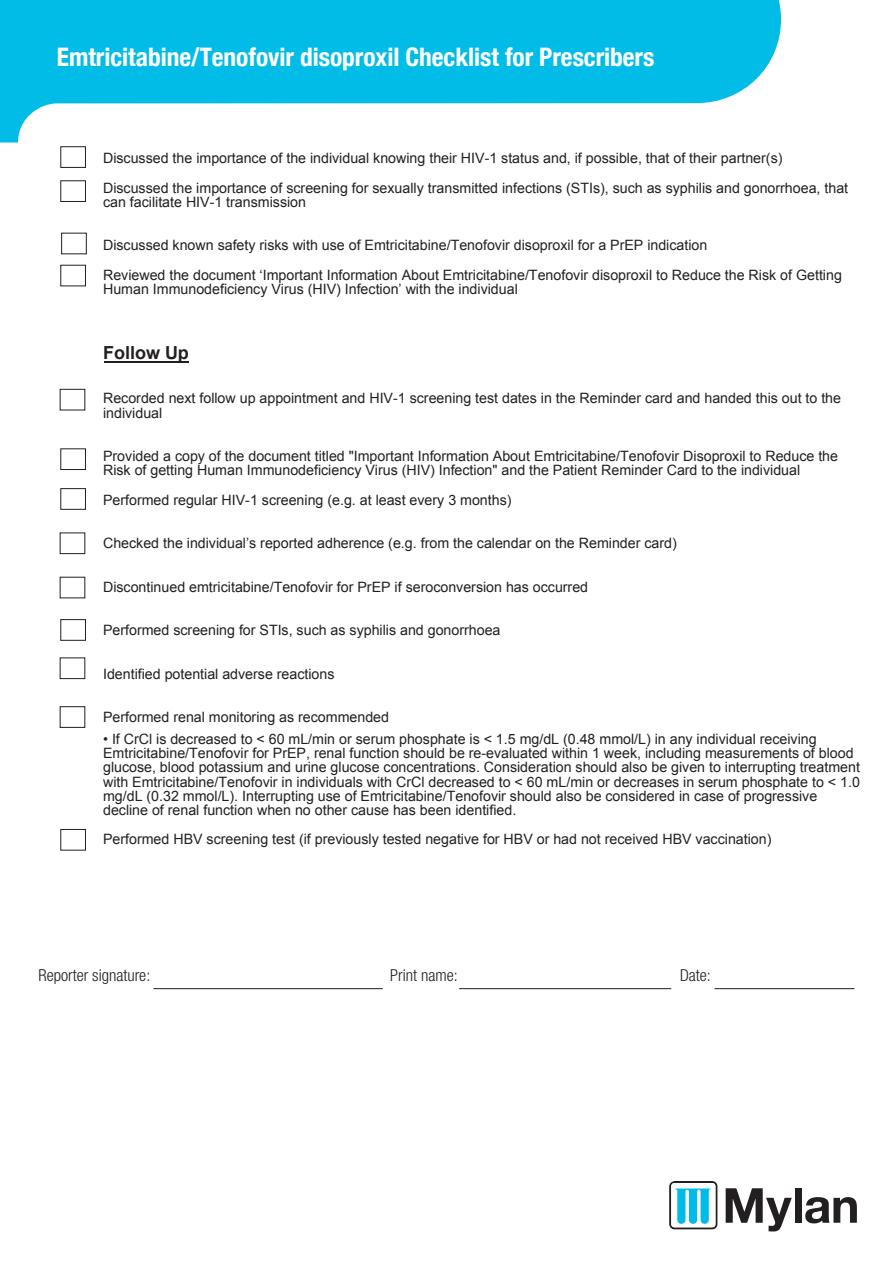
<style>
.page{position:relative;width:893px;height:1263px;background:#fff}
.page>*{position:absolute;margin:0;border:0;box-sizing:border-box;transform-origin:0 0}
.t1{font:700 condensed 25.5px "Helvetica Neue";color:#fff}
.t2{font:700 18px "Arial";color:#231f20}
.t3{font:300 condensed 16.5px "Helvetica Neue LT Std";color:#231f20}
.t4{font:14.25px/14.2px "Arial";color:#231f20}
</style>
<div class="page">
<svg style="left:669px;top:1181px;width:188px;height:51px"></svg>
<hr style="left:153px;top:988px;width:230px;height:1px;background:#231f20">
<hr style="left:459px;top:988px;width:212px;height:1px;background:#231f20">
<hr style="left:714px;top:988px;width:140px;height:1px;background:#231f20">
<svg style="left:0;top:0;width:781px;height:142px;fill:#02bce8"></svg>
<div style="left:60px;top:389px;width:25px;height:21px;border:1px solid #231f20"></div>
<div style="left:60px;top:265px;width:26px;height:21px;border:1px solid #231f20"></div>
<div style="left:61px;top:233px;width:26px;height:21px;border:1px solid #231f20"></div>
<div style="left:60px;top:180px;width:26px;height:22px;border:1px solid #231f20"></div>
<div style="left:60px;top:146px;width:26px;height:22px;border:1px solid #231f20"></div>
<div style="left:60px;top:448px;width:26px;height:22px;border:1px solid #231f20"></div>
<div style="left:60px;top:488px;width:26px;height:22px;border:1px solid #231f20"></div>
<div style="left:60px;top:532px;width:25px;height:22px;border:1px solid #231f20"></div>
<div style="left:60px;top:619px;width:26px;height:22px;border:1px solid #231f20"></div>
<div style="left:60px;top:657px;width:25px;height:22px;border:1px solid #231f20"></div>
<div style="left:60px;top:706px;width:25px;height:22px;border:1px solid #231f20"></div>
<div style="left:60px;top:829px;width:26px;height:21px;border:1px solid #231f20"></div>
<hr style="left:104px;top:361px;width:84px;height:2px;background:#231f20">
<h1 class="t1" style="left:57px;top:41px;width:599px">Emtricitabine/Tenofovir disoproxil Checklist for Prescribers</h1>
<p class="t4" style="left:103px;top:144px;width:747px;line-height:29.2px">Discussed the importance of the individual knowing their HIV-1 status and, if possible, that of their partner(s)<br>Discussed the importance of screening for sexually transmitted infections (STIs), such as syphilis and gonorrhoea, that</p>
<p class="t4" style="left:103px;top:195px;width:204px">can facilitate HIV-1 transmission</p>
<p class="t4" style="left:103px;top:231px;width:740px;line-height:29.2px">Discussed known safety risks with use of Emtricitabine/Tenofovir disoproxil for a PrEP indication<br>Reviewed the document ‘Important Information About Emtricitabine/Tenofovir disoproxil to Reduce the Risk of Getting</p>
<p class="t4" style="left:103px;top:282px;width:416px">Human Immunodeficiency Virus (HIV) Infection’ with the individual</p>
<p class="t2" style="left:103px;top:341px;width:87px">Follow Up</p>
<p class="t4" style="left:103px;top:391px;width:739px">Recorded next follow up appointment and HIV-1 screening test dates in the Reminder card and handed this out to the individual</p>
<p class="t4" style="left:103px;top:449px;width:736px">Provided a copy of the document titled "Important Information About Emtricitabine/Tenofovir Disoproxil to Reduce the<br>Risk of getting Human Immunodeficiency Virus (HIV) Infection" and the Patient Reminder Card to the individual</p>
<p class="t4" style="left:103px;top:493px;width:410px">Performed regular HIV-1 screening (e.g. at least every 3 months)</p>
<p class="t4" style="left:103px;top:536px;width:575px">Checked the individual’s reported adherence (e.g. from the calendar on the Reminder card)</p>
<p class="t4" style="left:103px;top:580px;width:487px">Discontinued emtricitabine/Tenofovir for PrEP if seroconversion has occurred</p>
<p class="t4" style="left:103px;top:623px;width:399px">Performed screening for STIs, such as syphilis and gonorrhoea</p>
<p class="t4" style="left:103px;top:667px;width:233px">Identified potential adverse reactions</p>
<p class="t4" style="left:103px;top:710px;width:288px">Performed renal monitoring as recommended</p>
<p class="t4" style="left:103px;top:732px;width:758px">• If CrCl is decreased to &lt; 60 mL/min or serum phosphate is &lt; 1.5 mg/dL (0.48 mmol/L) in any individual receiving Emtricitabine/Tenofovir for PrEP, renal function should be re-evaluated within 1 week, including measurements of blood glucose, blood potassium and urine glucose concentrations. Consideration should also be given to interrupting treatment with Emtricitabine/Tenofovir in individuals with CrCl decreased to &lt; 60 mL/min or decreases in serum phosphate to &lt; 1.0 mg/dL (0.32 mmol/L). Interrupting use of Emtricitabine/Tenofovir should also be considered in case of progressive decline of renal function when no other cause has been identified.</p>
<p class="t4" style="left:103px;top:832px;width:670px">Performed HBV screening test (if previously tested negative for HBV or had not received HBV vaccination)</p>
<p class="t3" style="left:38px;top:966px;width:113px">Reporter signature:</p>
<p class="t3" style="left:390px;top:966px;width:69px">Print name:</p>
<p class="t3" style="left:680px;top:966px;width:32px">Date:</p>
</div>
